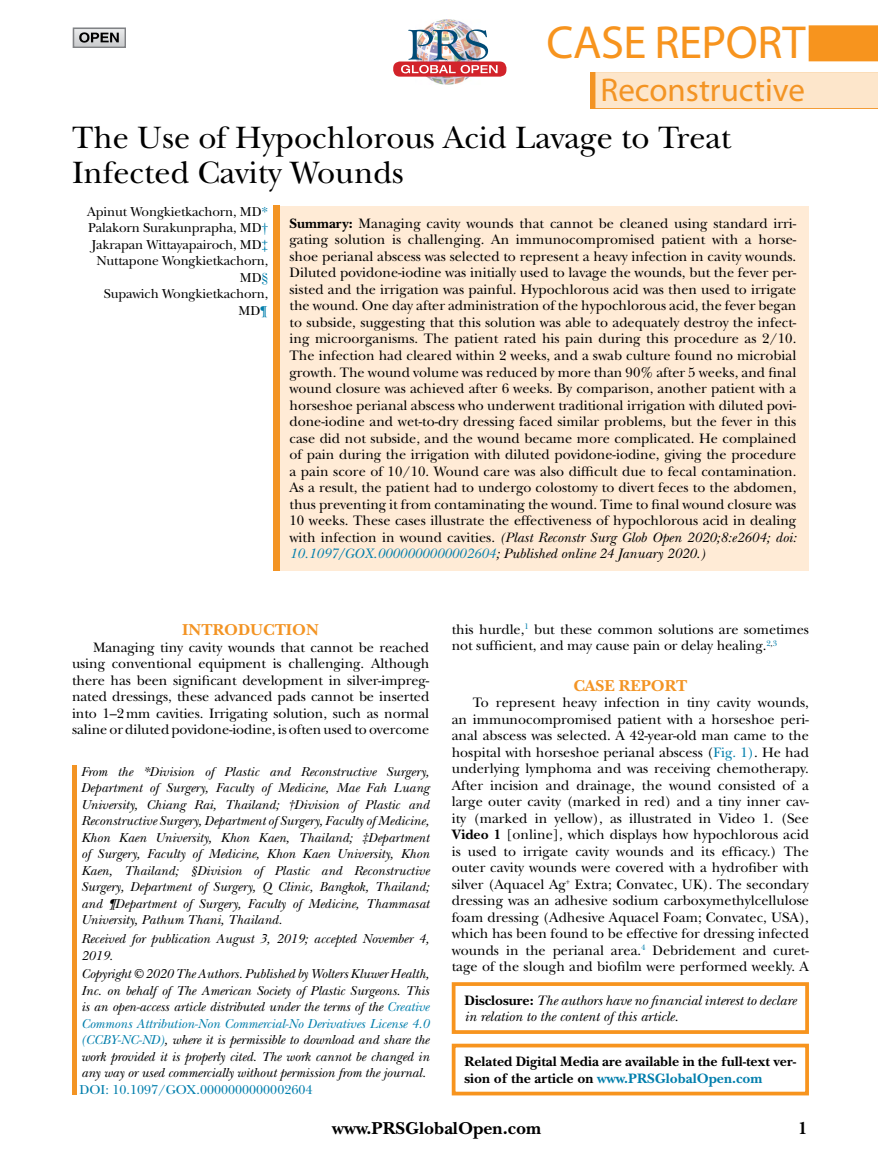
<style>
.page{position:relative;width:878px;height:1175px;background:#fff}
.page>*{position:absolute;margin:0;border:0;box-sizing:border-box;transform-origin:0 0}
.t1{font:46.5px "Myriad Pro";letter-spacing:-.01em;color:#f7941e}
.t2{font:33px "Myriad Pro";color:#f39424}
.t3{font:32.25px/34.5px "New Baskerville Std";color:#000}
.t4{font:700 18px "New Baskerville Std";color:#000}
.t5{font:700 16.5px "New Baskerville Std";color:#f39424}
.t6{font:14.25px/16.5px "New Baskerville Std";letter-spacing:-.005em;color:#000;text-align:justify}
.t7{font:italic 14.25px/16.5px "New Baskerville Std";color:#000}
.t8{font:700 14.25px/16.5px "New Baskerville Std";color:#000}
.t9{font:italic 13.5px/16.5px "New Baskerville Std";color:#000;text-align:justify}
.t10{font:13.5px/16.5px "New Baskerville Std";letter-spacing:-.01em;color:#000;text-align:right}
.t11{font:13.5px "New Baskerville Std";color:#017eac}
.s1{color:#017eac}
.s2{font-weight:700}
.s3{font-style:italic}
.s4{font-style:italic;color:#017eac}
.s5{font-weight:700;font-style:normal}
</style>
<div class="page">
<div style="left:73px;top:28px;width:52px;height:20px;border:2px solid #808285"></div>
<svg style="left:79px;top:32px;width:40px;height:11px"></svg>
<img style="left:424px;top:20px;width:47px;height:64px">
<svg style="left:393px;top:61px;width:113px;height:16px"></svg>
<img style="left:401px;top:29px;width:96px;height:44px">
<div style="left:452px;top:982px;width:356px;height:52px;border:4px solid #f7941e"></div>
<div style="left:595px;top:72px;width:283px;height:36px;background:#fde6cb"></div>
<hr style="left:72px;top:765px;width:4px;height:165px;background:#f39424">
<hr style="left:72px;top:930px;width:4px;height:35px;background:#f39424">
<hr style="left:72px;top:965px;width:4px;height:118px;background:#f39424">
<hr style="left:72px;top:1081px;width:4px;height:13px;background:#f39424">
<div style="left:274px;top:126px;width:534px;height:445px;background:#ffebd6"></div>
<div style="left:274px;top:194px;width:534px;height:11px;background:#fff"></div>
<div style="left:274px;top:205px;width:6px;height:366px;background:#f39424"></div>
<div style="left:72px;top:126px;width:736px;height:71px;background:#fff"></div>
<div style="left:452px;top:1043px;width:356px;height:52px;border:4px solid #f7941e"></div>
<div style="left:808px;top:25px;width:70px;height:36px;background:#f7941e"></div>
<h1 class="t1" style="left:546px;top:14px;width:260px">Case Report</h1>
<h2 class="t2" style="left:600px;top:69px;width:206px">Reconstructive</h2>
<h3 class="t3" style="left:72px;top:121px;width:660px">The Use of Hypochlorous Acid Lavage to Treat<br>Infected Cavity Wounds</h3>
<p class="t10" style="left:87px;top:203px;width:183px">Apinut Wongkietkachorn, MD<span class="s1">*<br></span>Palakorn Surakunprapha, MD<span class="s1">†<br></span>Jakrapan Wittayapairoch, MD<span class="s1">‡<br></span>Nuttapone Wongkietkachorn,<br>MD<span class="s1">§<br></span>Supawich Wongkietkachorn,<br>MD<span class="s1">¶</span></p>
<p class="t6" style="left:289px;top:215px;width:508px"><span class="s2">Summary:</span> Managing cavity wounds that cannot be cleaned using standard irri&shy;gating solution is challenging. An immunocompromised patient with a horse&shy;shoe perianal abscess was selected to represent a heavy infection in cavity wounds.<br>Diluted povidone-iodine was initially used to lavage the wounds, but the fever per&shy;sisted and the irrigation was painful. Hypochlorous acid was then used to irrigate the wound. One day after administration of the hypochlorous acid, the fever began to subside, suggesting that this solution was able to adequately destroy the infect&shy;ing microorganisms. The patient rated his pain during this procedure as 2/10.<br>The infection had cleared within 2 weeks, and a swab culture found no microbial growth. The wound volume was reduced by more than 90% after 5 weeks, and final wound closure was achieved after 6 weeks. By comparison, another patient with a horseshoe perianal abscess who underwent traditional irrigation with diluted povi&shy;done-iodine and wet-to-dry dressing faced similar problems, but the fever in this case did not subside, and the wound became more complicated. He complained of pain during the irrigation with diluted povidone-iodine, giving the procedure a pain score of 10/10. Wound care was also difficult due to fecal contamination.<br>As a result, the patient had to undergo colostomy to divert feces to the abdomen, thus preventing it from contaminating the wound. Time to final wound closure was 10 weeks. These cases illustrate the effectiveness of hypochlorous acid in dealing with infection in wound cavities. <span class="s3">(Plast Reconstr Surg Glob Open 2020;8:e2604; doi:<br></span><span class="s4">10.1097/GOX.0000000000002604</span><span class="s3">; Published online 24 January 2020.)</span></p>
<p class="t5" style="left:182px;top:620px;width:138px">INTRODUCTION</p>
<p class="t6" style="left:72px;top:639px;width:359px;text-indent:21px">Managing tiny cavity wounds that cannot be reached using conventional equipment is challenging. Although there has been significant development in silver-impreg&shy;nated dressings, these advanced pads cannot be inserted into 1–2mm cavities. Irrigating solution, such as normal saline or diluted povidone-iodine, is often used to overcome</p>
<p class="t9" style="left:81px;top:763px;width:350px">From the *Division of Plastic and Reconstructive Surgery, Department of Surgery, Faculty of Medicine, Mae Fah Luang University, Chiang Rai, Thailand; †Division of Plastic and Reconstructive Surgery, Department of Surgery, Faculty of Medicine, Khon Kaen University, Khon Kaen, Thailand; ‡Department of Surgery, Faculty of Medicine, Khon Kaen University, Khon Kaen, Thailand; §Division of Plastic and Reconstructive Surgery, Department of Surgery, Q Clinic, Bangkok, Thailand; and ¶Department of Surgery, Faculty of Medicine, Thammasat University, Pathum Thani, Thailand.</p>
<p class="t9" style="left:81px;top:930px;width:350px">Received for publication August 3, 2019; accepted November 4,<br>2019.</p>
<p class="t9" style="left:81px;top:965px;width:350px">Copyright © 2020 The Authors. Published by Wolters Kluwer Health, Inc. on behalf of The American Society of Plastic Surgeons. This is an open-access article distributed under the terms of the <span class="s1">Creative Commons Attribution-Non Commercial-No Derivatives License 4.0 (CCBY-NC-ND)</span>, where it is permissible to download and share the work provided it is properly cited. The work cannot be changed in any way or used commercially without permission from the journal.</p>
<p class="t11" style="left:80px;top:1081px;width:234px">DOI: 10.1097/GOX.0000000000002604</p>
<p class="t6" style="left:451px;top:621px;width:358px">this hurdle,<sup>1</sup> but these common solutions are sometimes not sufficient, and may cause pain or delay healing.<sup>2</sup><sup>,</sup><sup>3</sup></p>
<p class="t5" style="left:573px;top:676px;width:115px">CASE REPORT</p>
<p class="t6" style="left:451px;top:694px;width:359px;text-indent:21px">To represent heavy infection in tiny cavity wounds, an immunocompromised patient with a horseshoe peri&shy;anal abscess was selected. A 42-year-old man came to the hospital with horseshoe perianal abscess (<span class="s1">Fig. 1)</span>. He had underlying lymphoma and was receiving chemotherapy.<br>After incision and drainage, the wound consisted of a large outer cavity (marked in red) and a tiny inner cav&shy;ity (marked in yellow), as illustrated in Video 1. (See <span class="s2">Video 1</span> [online], which displays how hypochlorous acid is used to irrigate cavity wounds and its efficacy.) The outer cavity wounds were covered with a hydrofiber with silver (Aquacel Ag<sup>+</sup> Extra; Convatec, UK). The secondary dressing was an adhesive sodium carboxymethylcellulose foam dressing (Adhesive Aquacel Foam; Convatec, USA), which has been found to be effective for dressing infected wounds in the perianal area.<sup>4</sup> Debridement and curet&shy;tage of the slough and biofilm were performed weekly. A</p>
<p class="t7" style="left:464px;top:991px;width:333px"><span class="s5">Disclosure:</span> The authors have no financial interest to declare in relation to the content of this article.</p>
<p class="t8" style="left:464px;top:1053px;width:333px">Related Digital Media are available in the full-text ver&shy;sion of the article on <span class="s1">www.PRSGlobalOpen.com</span></p>
<p class="t4" style="left:332px;top:1118px;width:210px">www.PRSGlobalOpen.com</p>
<p class="t4" style="left:798px;top:1118px;width:11px">1</p>
</div>
